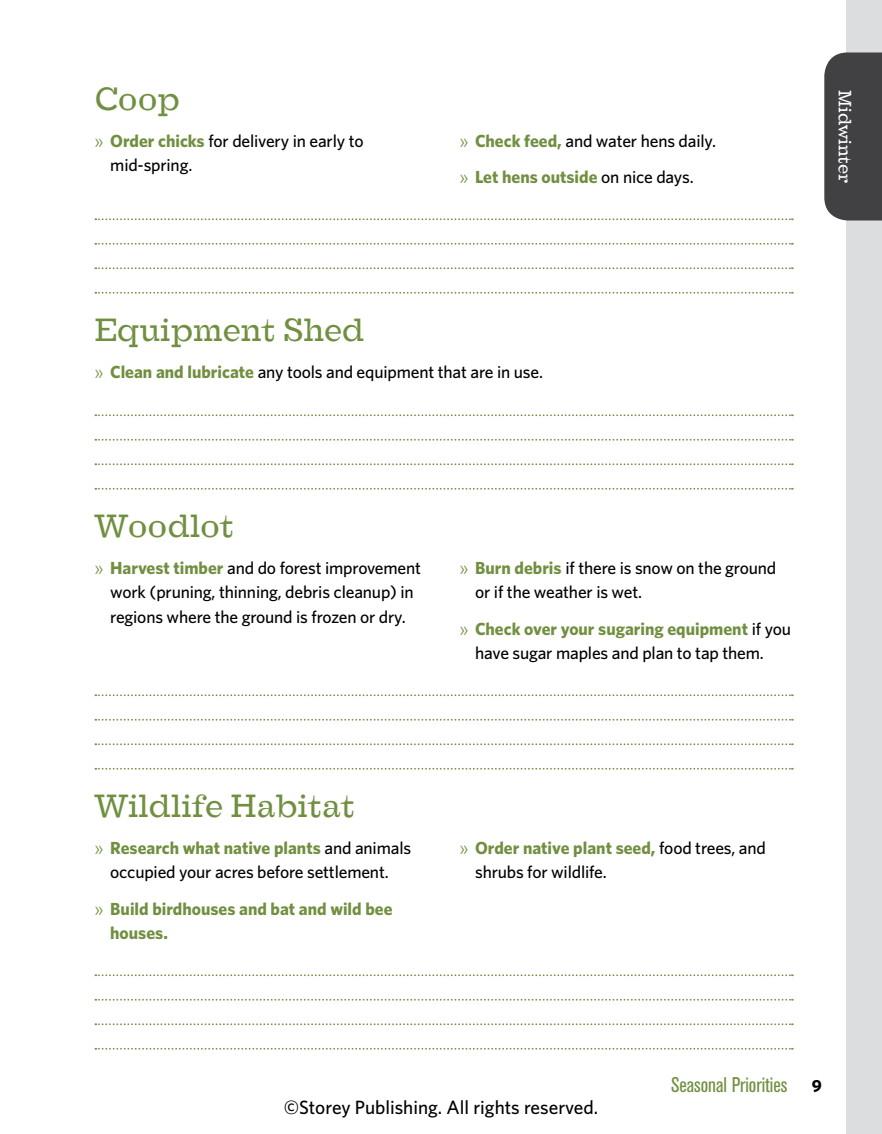
<style>
.page{position:relative;width:882px;height:1134px;background:#fff}
.page>*{position:absolute;margin:0;border:0;box-sizing:border-box;transform-origin:0 0}
.t1{font:31.5px "Farao";color:#718f40}
.t2{font:condensed 21px "Akzidenz Grotesk BE";color:#718f40}
.t3{font:500 19.25px "Whitney";color:#000}
.t4{font:500 17.5px/24.5px "Whitney";letter-spacing:-.01em;color:#000}
.t5{font:700 17.5px/24.5px "Whitney";color:#718f40}
.t6{font:17.5px "Farao";color:#fff}
.s1{font-weight:400;color:#718f40}
.s2{font-weight:700;color:#718f40}
.s3{font-weight:400}
.s4{font-family:"Whitney";font-weight:700;font-stretch:normal;font-size:17.5px;color:#000}
</style>
<div class="page">
<div style="left:846px;top:0;width:36px;height:1134px;background:#dcddde"></div>
<div style="left:824px;top:52px;width:58px;height:168px;background:#414042"></div>
<svg style="left:95px;top:218px;width:698px;height:2px"></svg>
<svg style="left:95px;top:243px;width:698px;height:2px"></svg>
<svg style="left:95px;top:267px;width:698px;height:2px"></svg>
<svg style="left:95px;top:292px;width:698px;height:2px"></svg>
<svg style="left:95px;top:414px;width:698px;height:2px"></svg>
<svg style="left:95px;top:439px;width:698px;height:2px"></svg>
<svg style="left:95px;top:463px;width:698px;height:2px"></svg>
<svg style="left:95px;top:488px;width:698px;height:2px"></svg>
<svg style="left:95px;top:694px;width:698px;height:2px"></svg>
<svg style="left:95px;top:719px;width:698px;height:2px"></svg>
<svg style="left:95px;top:743px;width:698px;height:2px"></svg>
<svg style="left:95px;top:768px;width:698px;height:2px"></svg>
<svg style="left:95px;top:974px;width:698px;height:2px"></svg>
<svg style="left:95px;top:999px;width:698px;height:2px"></svg>
<svg style="left:95px;top:1023px;width:698px;height:2px"></svg>
<svg style="left:95px;top:1048px;width:698px;height:2px"></svg>
<h1 class="t1" style="left:94px;top:82px;width:87px">Coop</h1>
<p class="t4" style="left:110px;top:128px;width:255px;text-indent:-16px"><span class="s1">»</span> <span class="s2">Order chicks</span> for delivery in early to mid-spring.</p>
<p class="t4" style="left:459px;top:122px;width:258px;line-height:36.8px"><span class="s1">»</span> <span class="s2">Check feed,</span> and water hens daily. <span class="s1">»</span> <span class="s2">Let hens outside</span> on nice days.</p>
<h1 class="t1" style="left:94px;top:313px;width:272px">Equipment Shed</h1>
<p class="t4" style="left:94px;top:359px;width:450px"><span class="s1">»</span> <span class="s2">Clean and lubricate</span> any tools and equipment that are in use.</p>
<p class="t6" style="left:854px;top:90px;width:95px;rotate:90deg">Midwinter</p>
<h1 class="t1" style="left:94px;top:509px;width:141px">Woodlot</h1>
<p class="t4" style="left:94px;top:555px;width:328px;text-align:center"><span class="s1">»</span> <span class="s2">Harvest timber</span> and do forest improvement work (pruning, thinning, debris cleanup) in regions where the ground is frozen or dry.</p>
<p class="t4" style="left:475px;top:555px;width:303px;text-indent:-16px"><span class="s1">»</span> <span class="s2">Burn debris</span> if there is snow on the ground or if the weather is wet.</p>
<p class="t4" style="left:475px;top:616px;width:317px;text-indent:-16px"><span class="s1">»</span> <span class="s2">Check over your sugaring equipment</span> if you have sugar maples and plan to tap them.</p>
<h1 class="t1" style="left:94px;top:789px;width:262px">Wildlife Habitat</h1>
<p class="t4" style="left:94px;top:835px;width:318px;text-align:center"><span class="s1">»</span> <span class="s2">Research what native plants</span> and animals occupied your acres before settlement.</p>
<p class="t5" style="left:110px;top:896px;width:284px;text-indent:-16px"><span class="s3">»</span> Build birdhouses and bat and wild bee houses.</p>
<p class="t4" style="left:475px;top:835px;width:292px;text-indent:-16px"><span class="s1">»</span> <span class="s2">Order native plant seed,</span> food trees, and shrubs for wildlife.</p>
<p class="t3" style="left:284px;top:1095px;width:316px">©Storey Publishing. All rights reserved.</p>
<p class="t2" style="left:671px;top:1073px;width:152px">Seasonal Priorities <span class="s4">9</span></p>
</div>
